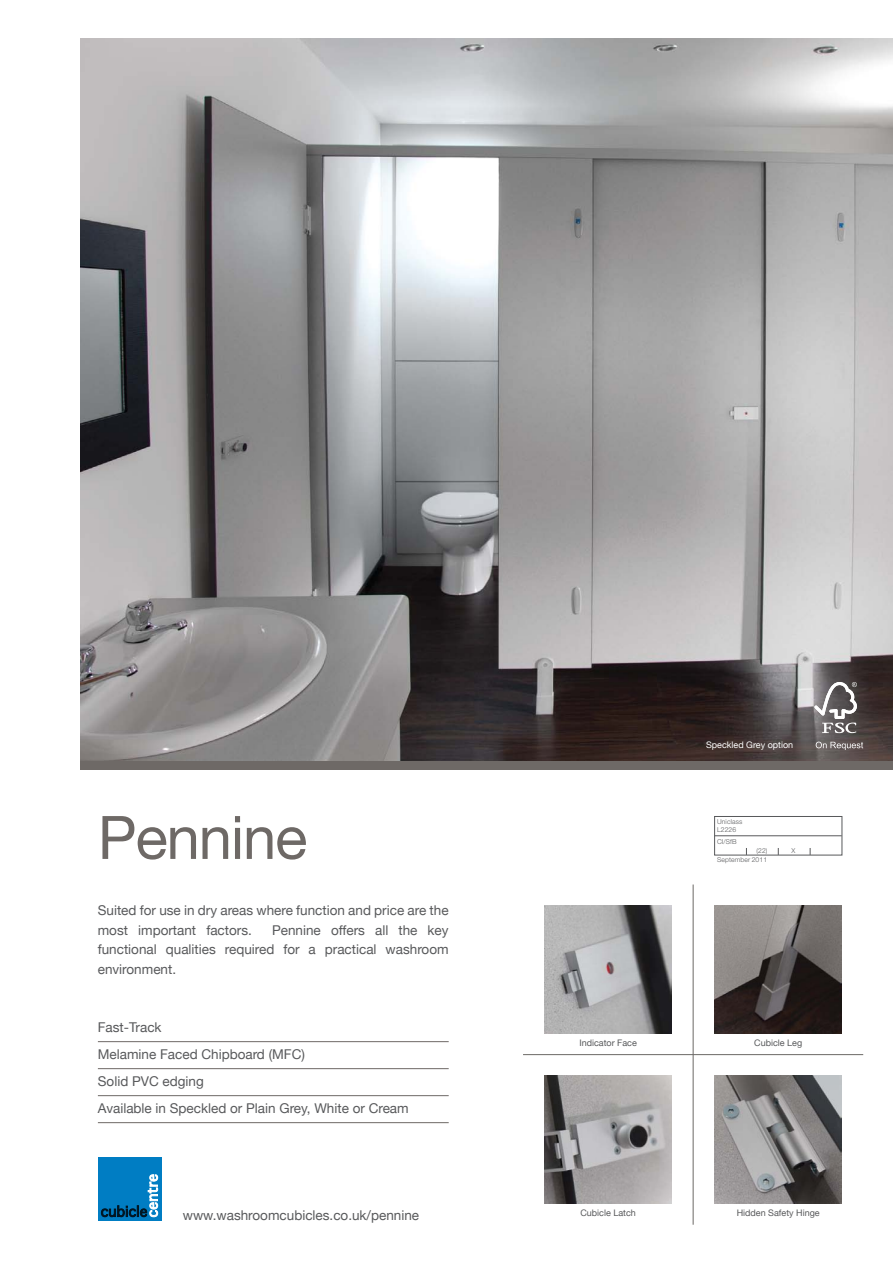
<style>
.page{position:relative;width:893px;height:1263px;background:#fff}
.page>*{position:absolute;margin:0;border:0;box-sizing:border-box;transform-origin:0 0}
.t1{font:60px "Helvetica Neue";letter-spacing:-.02em;color:#6e6966}
.t2{font:13.5px/19.5px "Helvetica Neue";color:#58595b}
.t3{font:9px "Helvetica Neue";color:#58595b}
.t4{font:9px "Helvetica Neue";color:#fff}
.t5{font:300 6.75px/7.8px "Helvetica Neue LT Std";letter-spacing:.02em;color:#58595b}
</style>
<div class="page">
<img style="left:81px;top:38px;width:812px;height:723px">
<div style="left:81px;top:761px;width:812px;height:9px;background:#6e6966"></div>
<hr style="left:98px;top:1041px;width:351px;height:1px;background:#6e6966">
<hr style="left:98px;top:1068px;width:351px;height:1px;background:#6e6966">
<hr style="left:98px;top:1095px;width:351px;height:1px;background:#6e6966">
<hr style="left:98px;top:1122px;width:351px;height:1px;background:#6e6966">
<img style="left:714px;top:906px;width:128px;height:127px">
<img style="left:544px;top:906px;width:128px;height:127px">
<img style="left:714px;top:1076px;width:128px;height:127px">
<img style="left:544px;top:1076px;width:128px;height:127px">
<hr style="left:523px;top:1054px;width:340px;height:1px;background:#6c6966">
<hr style="left:693px;top:884px;width:1px;height:341px;background:#6c6966">
<svg style="left:814px;top:682px;width:43px;height:51px"></svg>
<svg style="left:816px;top:742px;width:47px;height:8px"></svg>
<div style="left:98px;top:1157px;width:64px;height:63px;background:#007dc3"></div>
<svg style="left:101px;top:1174px;width:57px;height:44px"></svg>
<div style="left:714px;top:816px;width:128px;height:39px;border:1px solid #58595b"></div>
<hr style="left:714px;top:835px;width:128px;height:1px;background:#58595b">
<h1 class="t1" style="left:98px;top:802px;width:211px">Pennine</h1>
<p class="t2" style="left:98px;top:901px;width:352px">Suited for use in dry areas where function and price are the most important factors.</p>
<p class="t2" style="left:98px;top:920px;width:352px;text-align:justify;text-indent:174px">Pennine offers all the key functional qualities required for a practical washroom environment.</p>
<p class="t2" style="left:98px;top:1014px;width:312px;line-height:27px">Fast-Track<br>Melamine Faced Chipboard (MFC)<br>Solid PVC edging<br>Available in Speckled or Plain Grey, White or Cream</p>
<p class="t2" style="left:183px;top:1206px;width:238px">www.washroomcubicles.co.uk/pennine</p>
<p class="t4" style="left:706px;top:739px;width:89px">Speckled Grey option</p>
<p class="t5" style="left:717px;top:817px;width:27px">Uniclass<br>L2226</p>
<p class="t5" style="left:717px;top:837px;width:21px">CI/SfB</p>
<p class="t5" style="left:756px;top:846px;width:12px">(22)</p>
<p class="t5" style="left:791px;top:846px;width:5px">X</p>
<p class="t5" style="left:717px;top:855px;width:52px">September 2011</p>
<p class="t3" style="left:579px;top:1037px;width:59px">Indicator Face</p>
<p class="t3" style="left:754px;top:1037px;width:50px">Cubicle Leg</p>
<p class="t3" style="left:580px;top:1207px;width:57px">Cubicle Latch</p>
<p class="t3" style="left:737px;top:1207px;width:85px">Hidden Safety Hinge</p>
</div>
